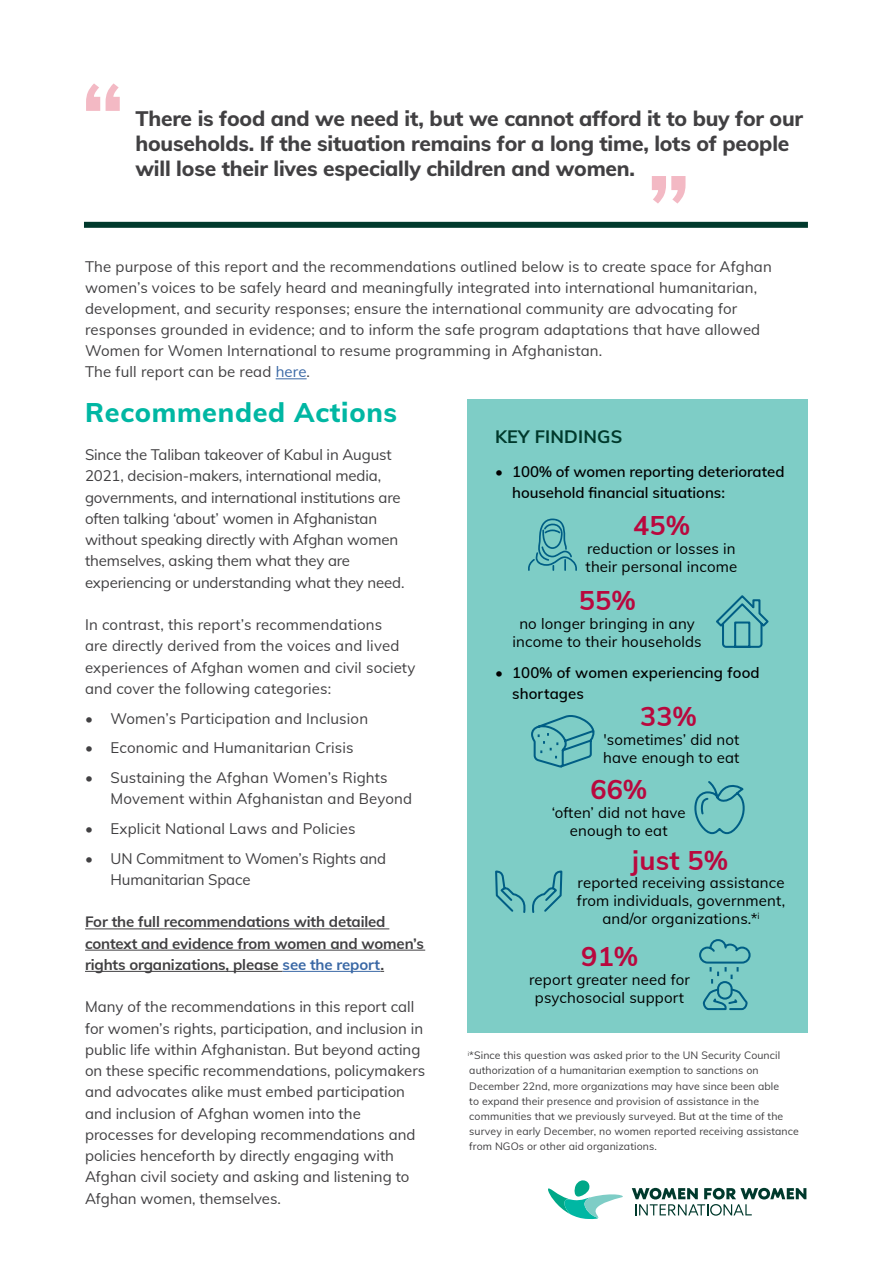
<style>
.page{position:relative;width:893px;height:1263px;background:#fff}
.page>*{position:absolute;margin:0;border:0;box-sizing:border-box;transform-origin:0 0}
.t1{font:700 100.5px "Mulish";color:#f3b9c4}
.t2{font:700 27px "Mulish";letter-spacing:.01em;color:#b9083e}
.t3{font:800 27px "Mulish";letter-spacing:.025em;color:#00b7a3}
.t4{font:800 21px/25.2px "Mulish";letter-spacing:-.01em;color:#414042}
.t5{font:700 18px "Mulish";letter-spacing:.01em;color:#00392c}
.t6{font:15px/21.3px "Mulish";color:#414042}
.t7{font:15px/18px "Mulish";letter-spacing:.01em;color:#000;text-align:center}
.t8{font:700 15px/21.3px "Mulish";letter-spacing:-.01em;color:#414042}
.t9{font:600 15px/21px "Mulish";color:#000}
.t10{font:10.5px/15px "Mulish";letter-spacing:.01em;color:#414042}
.s1{color:#3a68a5}
</style>
<div class="page">
<hr style="left:276px;top:378px;width:31px;height:1px;background:#3a68a5">
<hr style="left:85px;top:928px;width:304px;height:1px;background:#414042">
<hr style="left:85px;top:950px;width:340px;height:1px;background:#414042">
<hr style="left:85px;top:971px;width:198px;height:1px;background:#414042">
<hr style="left:283px;top:971px;width:97px;height:1px;background:#3a68a5">
<div style="left:84px;top:222px;width:724px;height:6px;background:#00392c"></div>
<div style="left:468px;top:400px;width:340px;height:633px;background:#7ecdc6"></div>
<svg style="left:528px;top:518px;width:49px;height:53px"></svg>
<svg style="left:716px;top:595px;width:53px;height:53px"></svg>
<svg style="left:531px;top:715px;width:64px;height:53px"></svg>
<svg style="left:694px;top:781px;width:51px;height:54px"></svg>
<svg style="left:699px;top:939px;width:52px;height:72px"></svg>
<svg style="left:495px;top:870px;width:68px;height:43px"></svg>
<svg style="left:548px;top:1180px;width:258px;height:39px"></svg>
<h1 class="t1" style="left:81px;top:46px;width:46px">“</h1>
<h3 class="t4" style="left:135px;top:104px;width:669px">There is food and we need it, but we cannot afford it to buy for our households. If the situation remains for a long time, lots of people</h3>
<h3 class="t4" style="left:135px;top:155px;width:501px">will lose their lives especially children and women.</h3>
<h1 class="t1" style="left:646px;top:138px;width:46px">”</h1>
<p class="t6" style="left:85px;top:256px;width:688px">The purpose of this report and the recommendations outlined below is to create space for Afghan women’s voices to be safely heard and meaningfully integrated into international humanitarian, development, and security responses; ensure the international community are advocating for responses grounded in evidence; and to inform the safe program adaptations that have allowed Women for Women International to resume programming in Afghanistan.<br>The full report can be read <span class="s1">here</span>.</p>
<h2 class="t3" style="left:85px;top:392px;width:314px">Recommended Actions</h2>
<p class="t6" style="left:85px;top:443px;width:321px">Since the Taliban takeover of Kabul in August 2021, decision-makers, international media, governments, and international institutions are often talking ‘about’ women in Afghanistan without speaking directly with Afghan women themselves, asking them what they are experiencing or understanding what they need.</p>
<p class="t6" style="left:85px;top:613px;width:332px">In contrast, this report’s recommendations<br>are directly derived from the voices and lived experiences of Afghan women and civil society and cover the following categories:</p>
<p class="t6" style="left:85px;top:707px;width:285px">• Women’s Participation and Inclusion</p>
<p class="t6" style="left:85px;top:736px;width:270px">• Economic and Humanitarian Crisis</p>
<p class="t6" style="left:111px;top:766px;width:303px;text-indent:-26px">• Sustaining the Afghan Women’s Rights<br>Movement within Afghanistan and Beyond</p>
<p class="t6" style="left:85px;top:817px;width:272px">• Explicit National Laws and Policies</p>
<p class="t6" style="left:111px;top:847px;width:277px;text-indent:-26px">• UN Commitment to Women’s Rights and<br>Humanitarian Space</p>
<p class="t8" style="left:85px;top:911px;width:340px">For the full recommendations with detailed context and evidence from women and women’s rights organizations, please <span class="s1">see the report</span>.</p>
<p class="t6" style="left:85px;top:996px;width:342px">Many of the recommendations in this report call for women’s rights, participation, and inclusion in public life within Afghanistan. But beyond acting on these specific recommendations, policymakers and advocates alike must embed participation and inclusion of Afghan women into the processes for developing recommendations and policies henceforth by directly engaging with Afghan civil society and asking and listening to Afghan women, themselves.</p>
<p class="t5" style="left:495px;top:423px;width:129px">KEY FINDINGS</p>
<p class="t9" style="left:512px;top:460px;width:274px;text-indent:-17px">• 100% of women reporting deteriorated household financial situations:</p>
<h2 class="t2" style="left:633px;top:506px;width:58px">45%</h2>
<p class="t7" style="left:586px;top:539px;width:153px;text-align:left">reduction or losses in their personal income</p>
<h2 class="t2" style="left:579px;top:581px;width:58px">55%</h2>
<p class="t7" style="left:512px;top:614px;width:191px">no longer bringing in any income to their households</p>
<p class="t9" style="left:512px;top:662px;width:249px;text-indent:-17px">• 100% of women experiencing food shortages</p>
<h2 class="t2" style="left:640px;top:697px;width:58px">33%</h2>
<p class="t7" style="left:603px;top:730px;width:138px;text-align:left">'sometimes’ did not have enough to eat</p>
<h2 class="t2" style="left:590px;top:769px;width:58px">66%</h2>
<p class="t7" style="left:552px;top:802px;width:136px">‘often’ did not have enough to eat</p>
<h2 class="t2" style="left:632px;top:840px;width:97px">just 5%</h2>
<p class="t7" style="left:577px;top:873px;width:210px">reported receiving assistance from individuals, government, and/or organizations.*<sup>i</sup></p>
<h2 class="t2" style="left:581px;top:936px;width:58px">91%</h2>
<p class="t7" style="left:529px;top:969px;width:162px">report greater need for psychosocial support</p>
<p class="t10" style="left:468px;top:1048px;width:333px"><sup>i</sup>*Since this question was asked prior to the UN Security Council authorization of a humanitarian exemption to sanctions on December 22nd, more organizations may have since been able<br>to expand their presence and provision of assistance in the communities that we previously surveyed. But at the time of the survey in early December, no women reported receiving assistance from NGOs or other aid organizations.</p>
</div>
